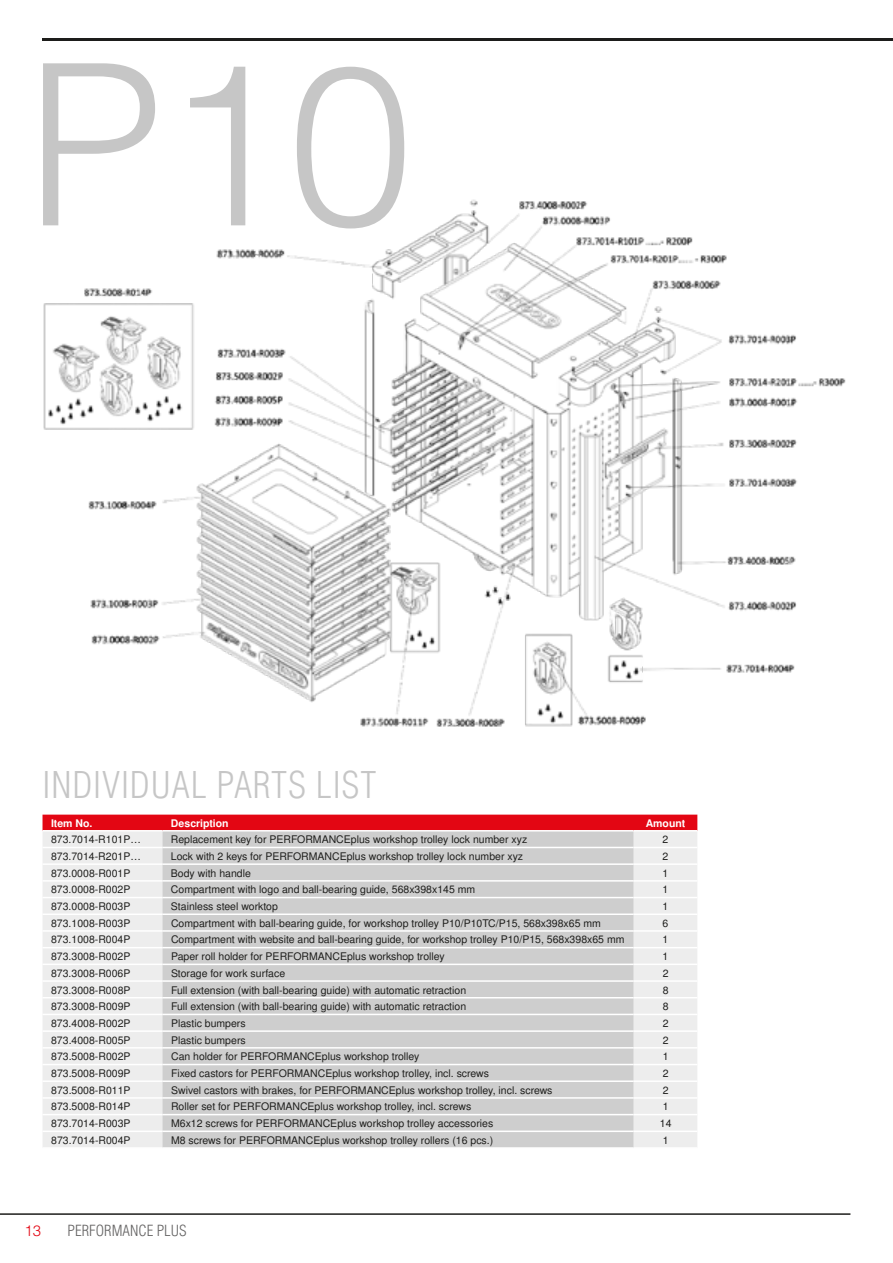
<style>
.page{position:relative;width:893px;height:1263px;background:#fff}
.page>*{position:absolute;margin:0;border:0;box-sizing:border-box;transform-origin:0 0}
.t1{font:300 225px "Helvetica LT Std";color:#c6c6c6}
.t2{font:300 condensed 36px "Helvetica LT Std";letter-spacing:.025em;color:#c6c6c6}
.t3{font:300 condensed 15px "Helvetica LT Std";color:#646363}
.t4{font:300 15px "Helvetica LT Std";color:#e30613}
.t5{font:10.5px "KSTOOL Snimbus";color:#1d1d1b}
.t6{font:700 10.5px "KSTOOL Snimbus";color:#fff}
</style>
<div class="page">
<hr style="left:43px;top:38px;width:850px;height:2px;background:#1d1d1b">
<hr style="left:0;top:1213px;width:850px;height:2px;background:#1d1d1b">
<img style="left:43px;top:199px;width:803px;height:528px">
<div style="left:43px;top:815px;width:654px;height:15px;background:#e30613"></div>
<div style="left:43px;top:832px;width:654px;height:315px;background:#ededed"></div>
<div style="left:162px;top:831px;width:472px;height:316px;background:#cecece"></div>
<hr style="left:43px;top:847px;width:119px;height:1px;background:#fff">
<hr style="left:162px;top:847px;width:472px;height:1px;background:#fff">
<hr style="left:634px;top:847px;width:63px;height:1px;background:#fff">
<hr style="left:43px;top:863px;width:119px;height:2px;background:#fff">
<hr style="left:162px;top:863px;width:472px;height:2px;background:#fff">
<hr style="left:634px;top:863px;width:63px;height:2px;background:#fff">
<hr style="left:43px;top:880px;width:119px;height:2px;background:#fff">
<hr style="left:162px;top:880px;width:472px;height:2px;background:#fff">
<hr style="left:634px;top:880px;width:63px;height:2px;background:#fff">
<hr style="left:43px;top:897px;width:119px;height:1px;background:#fff">
<hr style="left:162px;top:897px;width:472px;height:1px;background:#fff">
<hr style="left:634px;top:897px;width:63px;height:1px;background:#fff">
<hr style="left:43px;top:913px;width:119px;height:2px;background:#fff">
<hr style="left:162px;top:913px;width:472px;height:2px;background:#fff">
<hr style="left:634px;top:913px;width:63px;height:2px;background:#fff">
<hr style="left:43px;top:930px;width:119px;height:2px;background:#fff">
<hr style="left:162px;top:930px;width:472px;height:2px;background:#fff">
<hr style="left:634px;top:930px;width:63px;height:2px;background:#fff">
<hr style="left:43px;top:947px;width:119px;height:1px;background:#fff">
<hr style="left:162px;top:947px;width:472px;height:1px;background:#fff">
<hr style="left:634px;top:947px;width:63px;height:1px;background:#fff">
<hr style="left:43px;top:963px;width:119px;height:2px;background:#fff">
<hr style="left:162px;top:963px;width:472px;height:2px;background:#fff">
<hr style="left:634px;top:963px;width:63px;height:2px;background:#fff">
<hr style="left:43px;top:980px;width:119px;height:2px;background:#fff">
<hr style="left:162px;top:980px;width:472px;height:2px;background:#fff">
<hr style="left:634px;top:980px;width:63px;height:2px;background:#fff">
<hr style="left:43px;top:997px;width:119px;height:1px;background:#fff">
<hr style="left:162px;top:997px;width:472px;height:1px;background:#fff">
<hr style="left:634px;top:997px;width:63px;height:1px;background:#fff">
<hr style="left:43px;top:1014px;width:119px;height:1px;background:#fff">
<hr style="left:162px;top:1014px;width:472px;height:1px;background:#fff">
<hr style="left:634px;top:1014px;width:63px;height:1px;background:#fff">
<hr style="left:43px;top:1030px;width:119px;height:2px;background:#fff">
<hr style="left:162px;top:1030px;width:472px;height:2px;background:#fff">
<hr style="left:634px;top:1030px;width:63px;height:2px;background:#fff">
<hr style="left:43px;top:1047px;width:119px;height:1px;background:#fff">
<hr style="left:162px;top:1047px;width:472px;height:1px;background:#fff">
<hr style="left:634px;top:1047px;width:63px;height:1px;background:#fff">
<hr style="left:43px;top:1064px;width:119px;height:1px;background:#fff">
<hr style="left:162px;top:1064px;width:472px;height:1px;background:#fff">
<hr style="left:634px;top:1064px;width:63px;height:1px;background:#fff">
<hr style="left:43px;top:1080px;width:119px;height:2px;background:#fff">
<hr style="left:162px;top:1080px;width:472px;height:2px;background:#fff">
<hr style="left:634px;top:1080px;width:63px;height:2px;background:#fff">
<hr style="left:43px;top:1097px;width:119px;height:2px;background:#fff">
<hr style="left:162px;top:1097px;width:472px;height:2px;background:#fff">
<hr style="left:634px;top:1097px;width:63px;height:2px;background:#fff">
<hr style="left:43px;top:1114px;width:119px;height:1px;background:#fff">
<hr style="left:162px;top:1114px;width:472px;height:1px;background:#fff">
<hr style="left:634px;top:1114px;width:63px;height:1px;background:#fff">
<hr style="left:43px;top:1130px;width:119px;height:2px;background:#fff">
<hr style="left:162px;top:1130px;width:472px;height:2px;background:#fff">
<hr style="left:634px;top:1130px;width:63px;height:2px;background:#fff">
<h1 class="t1" style="left:26px;top:5px;width:389px">P10</h1>
<h2 class="t2" style="left:43px;top:762px;width:335px">INDIVIDUAL PARTS LIST</h2>
<p class="t6" style="left:51px;top:816px;width:43px">Item No.</p>
<p class="t6" style="left:171px;top:816px;width:59px">Description</p>
<p class="t6" style="left:646px;top:816px;width:41px">Amount</p>
<p class="t5" style="left:51px;top:833px;width:91px">873.7014-R101P…</p>
<p class="t5" style="left:171px;top:833px;width:358px">Replacement key for PERFORMANCEplus workshop trolley lock number xyz</p>
<p class="t5" style="left:663px;top:833px;width:7px">2</p>
<p class="t5" style="left:51px;top:850px;width:91px">873.7014-R201P…</p>
<p class="t5" style="left:171px;top:850px;width:354px">Lock with 2 keys for PERFORMANCEplus workshop trolley lock number xyz</p>
<p class="t5" style="left:663px;top:850px;width:7px">2</p>
<p class="t5" style="left:51px;top:867px;width:81px">873.0008-R001P</p>
<p class="t5" style="left:171px;top:867px;width:81px">Body with handle</p>
<p class="t5" style="left:663px;top:867px;width:7px">1</p>
<p class="t5" style="left:51px;top:883px;width:81px">873.0008-R002P</p>
<p class="t5" style="left:171px;top:883px;width:306px">Compartment with logo and ball-bearing guide, 568x398x145 mm</p>
<p class="t5" style="left:663px;top:883px;width:7px">1</p>
<p class="t5" style="left:51px;top:900px;width:81px">873.0008-R003P</p>
<p class="t5" style="left:171px;top:900px;width:108px">Stainless steel worktop</p>
<p class="t5" style="left:663px;top:900px;width:7px">1</p>
<p class="t5" style="left:51px;top:917px;width:81px">873.1008-R003P</p>
<p class="t5" style="left:171px;top:917px;width:431px">Compartment with ball-bearing guide, for workshop trolley P10/P10TC/P15, 568x398x65 mm</p>
<p class="t5" style="left:663px;top:917px;width:7px">6</p>
<p class="t5" style="left:51px;top:933px;width:81px">873.1008-R004P</p>
<p class="t5" style="left:171px;top:933px;width:455px">Compartment with website and ball-bearing guide, for workshop trolley P10/P15, 568x398x65 mm</p>
<p class="t5" style="left:663px;top:933px;width:7px">1</p>
<p class="t5" style="left:51px;top:950px;width:81px">873.3008-R002P</p>
<p class="t5" style="left:171px;top:950px;width:275px">Paper roll holder for PERFORMANCEplus workshop trolley</p>
<p class="t5" style="left:663px;top:950px;width:7px">1</p>
<p class="t5" style="left:51px;top:967px;width:81px">873.3008-R006P</p>
<p class="t5" style="left:171px;top:967px;width:116px">Storage for work surface</p>
<p class="t5" style="left:663px;top:967px;width:7px">2</p>
<p class="t5" style="left:51px;top:983px;width:81px">873.3008-R008P</p>
<p class="t5" style="left:171px;top:983px;width:297px">Full extension (with ball-bearing guide) with automatic retraction</p>
<p class="t5" style="left:663px;top:983px;width:7px">8</p>
<p class="t5" style="left:51px;top:1000px;width:81px">873.3008-R009P</p>
<p class="t5" style="left:171px;top:1000px;width:297px">Full extension (with ball-bearing guide) with automatic retraction</p>
<p class="t5" style="left:663px;top:1000px;width:7px">8</p>
<p class="t5" style="left:51px;top:1017px;width:81px">873.4008-R002P</p>
<p class="t5" style="left:171px;top:1017px;width:76px">Plastic bumpers</p>
<p class="t5" style="left:663px;top:1017px;width:7px">2</p>
<p class="t5" style="left:51px;top:1033px;width:81px">873.4008-R005P</p>
<p class="t5" style="left:171px;top:1033px;width:76px">Plastic bumpers</p>
<p class="t5" style="left:663px;top:1033px;width:7px">2</p>
<p class="t5" style="left:51px;top:1050px;width:81px">873.5008-R002P</p>
<p class="t5" style="left:171px;top:1050px;width:250px">Can holder for PERFORMANCEplus workshop trolley</p>
<p class="t5" style="left:663px;top:1050px;width:7px">1</p>
<p class="t5" style="left:51px;top:1067px;width:81px">873.5008-R009P</p>
<p class="t5" style="left:171px;top:1067px;width:319px">Fixed castors for PERFORMANCEplus workshop trolley, incl. screws</p>
<p class="t5" style="left:663px;top:1067px;width:7px">2</p>
<p class="t5" style="left:51px;top:1084px;width:81px">873.5008-R011P</p>
<p class="t5" style="left:171px;top:1084px;width:383px">Swivel castors with brakes, for PERFORMANCEplus workshop trolley, incl. screws</p>
<p class="t5" style="left:663px;top:1084px;width:7px">2</p>
<p class="t5" style="left:51px;top:1100px;width:81px">873.5008-R014P</p>
<p class="t5" style="left:171px;top:1100px;width:302px">Roller set for PERFORMANCEplus workshop trolley, incl. screws</p>
<p class="t5" style="left:663px;top:1100px;width:7px">1</p>
<p class="t5" style="left:51px;top:1117px;width:81px">873.7014-R003P</p>
<p class="t5" style="left:171px;top:1117px;width:324px">M6x12 screws for PERFORMANCEplus workshop trolley accessories</p>
<p class="t5" style="left:660px;top:1117px;width:13px">14</p>
<p class="t5" style="left:51px;top:1134px;width:81px">873.7014-R004P</p>
<p class="t5" style="left:171px;top:1134px;width:324px">M8 screws for PERFORMANCEplus workshop trolley rollers (16 pcs.)</p>
<p class="t5" style="left:663px;top:1134px;width:7px">1</p>
<h3 class="t4" style="left:24px;top:1221px;width:18px">13</h3>
<h3 class="t3" style="left:68px;top:1221px;width:121px">PERFORMANCE PLUS</h3>
</div>
